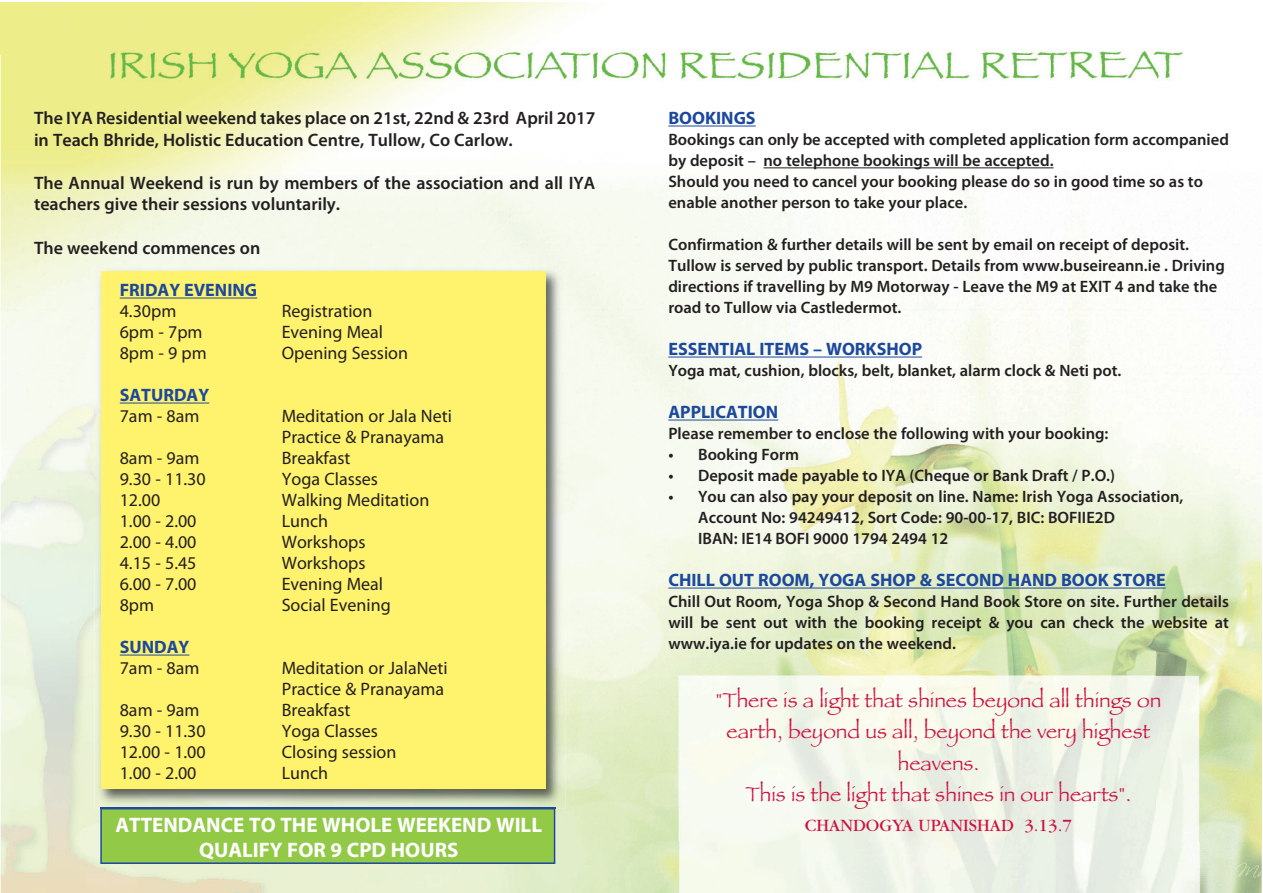
<style>
.page{position:relative;width:1263px;height:893px;background:#fff}
.page>*{position:absolute;margin:0;border:0;box-sizing:border-box;transform-origin:0 0}
.t1{font:21px/31.5px "Papyrus";color:#cd1141;text-align:center}
.t2{font:700 21px "Myriad Pro";color:#fff}
.t3{font:18px/21px "Myriad Pro";color:#231f20}
.t4{font:600 18px/21.6px "Myriad Pro";color:#231f20}
.t5{font:700 18px "Myriad Pro";color:#1c489d}
.t6{font:18px "Garamond";color:#cd1141}
.t7{font:600 16.5px/21px "Myriad Pro";color:#231f20}
</style>
<div class="page">
<img style="left:105px;top:841px;width:1157px;height:52px">
<img style="left:555px;top:579px;width:601px;height:262px">
<img style="left:1156px;top:49px;width:106px;height:792px">
<img style="left:565px;top:317px;width:592px;height:262px">
<img style="left:105px;top:55px;width:316px;height:210px">
<img style="left:421px;top:55px;width:630px;height:262px">
<img style="left:1051px;top:49px;width:106px;height:268px">
<img style="left:1px;top:2px;width:1051px;height:53px">
<hr style="left:668px;top:126px;width:88px;height:1px;background:#1c489d">
<hr style="left:763px;top:167px;width:290px;height:1px;background:#231f20">
<hr style="left:668px;top:357px;width:254px;height:1px;background:#1c489d">
<hr style="left:668px;top:420px;width:110px;height:1px;background:#1c489d">
<hr style="left:668px;top:588px;width:497px;height:1px;background:#1c489d">
<div style="left:100px;top:809px;width:455px;height:55px;background:#92c947"></div>
<img style="left:94px;top:265px;width:471px;height:544px">
<img style="left:100px;top:808px;width:455px;height:1px">
<div style="left:101px;top:271px;width:445px;height:518px;background:#fff26c"></div>
<hr style="left:120px;top:298px;width:137px;height:1px;background:#1c489d">
<hr style="left:120px;top:403px;width:89px;height:1px;background:#1c489d">
<hr style="left:120px;top:655px;width:69px;height:1px;background:#1c489d">
<p class="t4" style="left:34px;top:109px;width:563px">The IYA Residential weekend takes place on 21st, 22nd &amp; 23rd April 2017 in Teach Bhride, Holistic Education Centre, Tullow, Co Carlow.</p>
<p class="t4" style="left:34px;top:173px;width:563px">The Annual Weekend is run by members of the association and all IYA teachers give their sessions voluntarily.</p>
<p class="t4" style="left:34px;top:238px;width:228px">The weekend commences on</p>
<p class="t5" style="left:120px;top:283px;width:139px">FRIDAY EVENING</p>
<p class="t3" style="left:120px;top:302px;width:58px">4.30pm</p>
<p class="t3" style="left:282px;top:302px;width:92px">Registration</p>
<p class="t3" style="left:120px;top:323px;width:84px">6pm - 7pm</p>
<p class="t3" style="left:282px;top:323px;width:103px">Evening Meal</p>
<p class="t3" style="left:120px;top:344px;width:89px">8pm - 9 pm</p>
<p class="t3" style="left:282px;top:344px;width:128px">Opening Session</p>
<p class="t5" style="left:120px;top:388px;width:91px">SATURDAY</p>
<p class="t3" style="left:120px;top:407px;width:81px">7am - 8am</p>
<p class="t3" style="left:282px;top:407px;width:172px">Meditation or Jala Neti<br>Practice &amp; Pranayama</p>
<p class="t3" style="left:120px;top:449px;width:81px">8am - 9am</p>
<p class="t3" style="left:282px;top:449px;width:70px">Breakfast</p>
<p class="t3" style="left:120px;top:470px;width:88px">9.30 - 11.30</p>
<p class="t3" style="left:282px;top:470px;width:98px">Yoga Classes</p>
<p class="t3" style="left:120px;top:491px;width:42px">12.00</p>
<p class="t3" style="left:282px;top:491px;width:149px">Walking Meditation</p>
<p class="t3" style="left:120px;top:512px;width:78px">1.00 - 2.00</p>
<p class="t3" style="left:282px;top:512px;width:48px">Lunch</p>
<p class="t3" style="left:120px;top:533px;width:78px">2.00 - 4.00</p>
<p class="t3" style="left:282px;top:533px;width:85px">Workshops</p>
<p class="t3" style="left:120px;top:554px;width:78px">4.15 - 5.45</p>
<p class="t3" style="left:282px;top:554px;width:85px">Workshops</p>
<p class="t3" style="left:120px;top:575px;width:78px">6.00 - 7.00</p>
<p class="t3" style="left:282px;top:575px;width:103px">Evening Meal</p>
<p class="t3" style="left:120px;top:596px;width:36px">8pm</p>
<p class="t3" style="left:282px;top:596px;width:110px">Social Evening</p>
<p class="t5" style="left:120px;top:640px;width:71px">SUNDAY</p>
<p class="t3" style="left:120px;top:659px;width:81px">7am - 8am</p>
<p class="t3" style="left:282px;top:659px;width:167px">Meditation or JalaNeti<br>Practice &amp; Pranayama</p>
<p class="t3" style="left:120px;top:701px;width:81px">8am - 9am</p>
<p class="t3" style="left:282px;top:701px;width:70px">Breakfast</p>
<p class="t3" style="left:120px;top:722px;width:88px">9.30 - 11.30</p>
<p class="t3" style="left:282px;top:722px;width:98px">Yoga Classes</p>
<p class="t3" style="left:120px;top:743px;width:88px">12.00 - 1.00</p>
<p class="t3" style="left:282px;top:743px;width:116px">Closing session</p>
<p class="t3" style="left:120px;top:764px;width:78px">1.00 - 2.00</p>
<p class="t3" style="left:282px;top:764px;width:48px">Lunch</p>
<p class="t5" style="left:668px;top:111px;width:89px">BOOKINGS</p>
<p class="t7" style="left:668px;top:130px;width:562px">Bookings can only be accepted with completed application form accompanied by deposit – no telephone bookings will be accepted.<br>Should you need to cancel your booking please do so in good time so as to enable another person to take your place.</p>
<p class="t7" style="left:668px;top:235px;width:558px">Confirmation &amp; further details will be sent by email on receipt of deposit.<br>Tullow is served by public transport. Details from www.buseireann.ie . Driving directions if travelling by M9 Motorway - Leave the M9 at EXIT 4 and take the road to Tullow via Castledermot.</p>
<p class="t5" style="left:668px;top:342px;width:255px">ESSENTIAL ITEMS – WORKSHOP</p>
<p class="t7" style="left:668px;top:361px;width:455px">Yoga mat, cushion, blocks, belt, blanket, alarm clock &amp; Neti pot.</p>
<p class="t5" style="left:668px;top:405px;width:111px">APPLICATION</p>
<p class="t7" style="left:668px;top:424px;width:442px">Please remember to enclose the following with your booking:</p>
<p class="t7" style="left:668px;top:445px;width:132px">• Booking Form</p>
<p class="t7" style="left:668px;top:466px;width:448px">• Deposit made payable to IYA (Cheque or Bank Draft / P.O.)</p>
<p class="t7" style="left:698px;top:487px;width:487px;text-indent:-30px">• You can also pay your deposit on line. Name: Irish Yoga Association,<br>Account No: 94249412, Sort Code: 90-00-17, BIC: BOFIIE2D<br>IBAN: IE14 BOFI 9000 1794 2494 12</p>
<p class="t5" style="left:668px;top:573px;width:499px">CHILL OUT ROOM, YOGA SHOP &amp; SECOND HAND BOOK STORE</p>
<p class="t7" style="left:668px;top:592px;width:562px;text-align:justify">Chill Out Room, Yoga Shop &amp; Second Hand Book Store on site. Further details will be sent out with the booking receipt &amp; you can check the website at www.iya.ie for updates on the weekend.</p>
<p class="t1" style="left:715px;top:684px;width:447px">"There is a light that shines beyond all things on earth, beyond us all, beyond the very highest heavens.<br>This is the light that shines in our hearts".</p>
<p class="t2" style="left:115px;top:817px;width:428px">ATTENDANCE TO THE WHOLE WEEKEND WILL</p>
<p class="t6" style="left:805px;top:819px;width:269px">CHANDOGYA UPANISHAD 3.13.7</p>
<p class="t2" style="left:199px;top:842px;width:261px">QUALIFY FOR 9 CPD HOURS</p>
</div>
